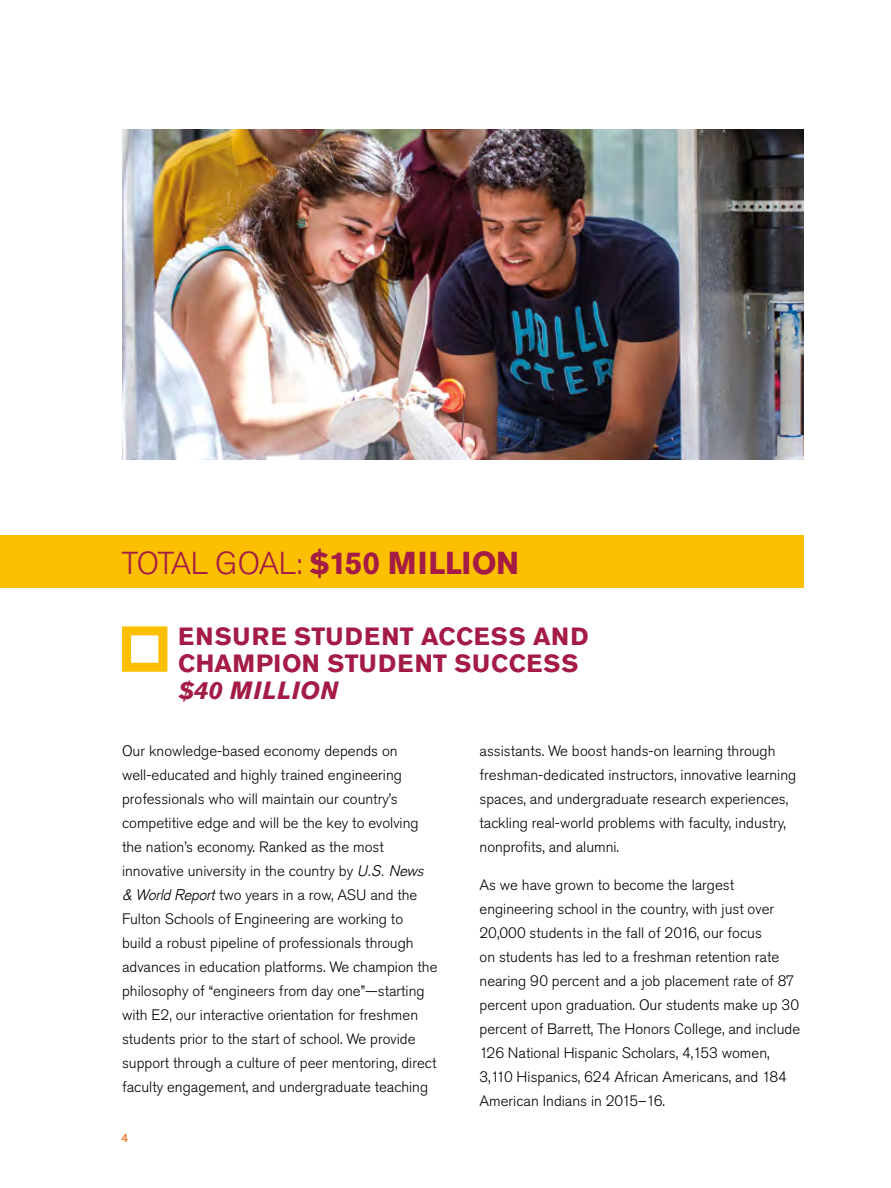
<style>
.page{position:relative;width:891px;height:1188px;background:#fff}
.page>*{position:absolute;margin:0;border:0;box-sizing:border-box;transform-origin:0 0}
.t1{font:700 31.5px "Akzidenz Grotesk Pro";letter-spacing:-.01em;color:#a41c46}
.t2{font:700 24.75px/27px "Akzidenz Grotesk Pro";letter-spacing:.03em;color:#a41c46}
.t3{font:italic 700 24.75px "Akzidenz Grotesk Pro";letter-spacing:.03em;color:#a41c46}
.t4{font:300 15px/24px "Akzidenz Grotesk Pro";color:#000}
.t5{font:500 12px "Akzidenz Grotesk Pro";color:#f28031}
.s1{font-weight:300}
.s2{font-family:"Akzidenz Grotesk";font-style:italic}
</style>
<div class="page">
<img style="left:122px;top:130px;width:682px;height:330px">
<div style="left:0;top:536px;width:804px;height:52px;background:#fcc000"></div>
<div style="left:122px;top:626px;width:45px;height:46px;border:9px solid #fcc000"></div>
<h1 class="t1" style="left:122px;top:542px;width:399px"><span class="s1">TOTAL GOAL:</span> $150 MILLION</h1>
<h2 class="t2" style="left:178px;top:623px;width:412px">ENSURE STUDENT ACCESS AND<br>CHAMPION STUDENT SUCCESS</h2>
<h2 class="t3" style="left:178px;top:674px;width:162px">$40 MILLION</h2>
<p class="t4" style="left:122px;top:738px;width:317px">Our knowledge-based economy depends on well-educated and highly trained engineering professionals who will maintain our country’s competitive edge and will be the key to evolving the nation’s economy. Ranked as the most innovative university in the country by <span class="s2">U.S. News<br>&amp; World Report</span> two years in a row, ASU and the Fulton Schools of Engineering are working to<br>build a robust pipeline of professionals through advances in education platforms. We champion the philosophy of “engineers from day one”—starting with E2, our interactive orientation for freshmen students prior to the start of school. We provide support through a culture of peer mentoring, direct faculty engagement, and undergraduate teaching</p>
<p class="t4" style="left:480px;top:738px;width:318px">assistants. We boost hands-on learning through freshman-dedicated instructors, innovative learning spaces, and undergraduate research experiences, tackling real-world problems with faculty, industry, nonprofits, and alumni.</p>
<p class="t4" style="left:480px;top:872px;width:322px">As we have grown to become the largest engineering school in the country, with just over 20,000 students in the fall of 2016, our focus<br>on students has led to a freshman retention rate nearing 90 percent and a job placement rate of 87 percent upon graduation. Our students make up 30 percent of Barrett, The Honors College, and include 126 National Hispanic Scholars, 4,153 women, 3,110 Hispanics, 624 African Americans, and 184<br>American Indians in 2015–16.</p>
<p class="t5" style="left:122px;top:1130px;width:8px">4</p>
</div>
